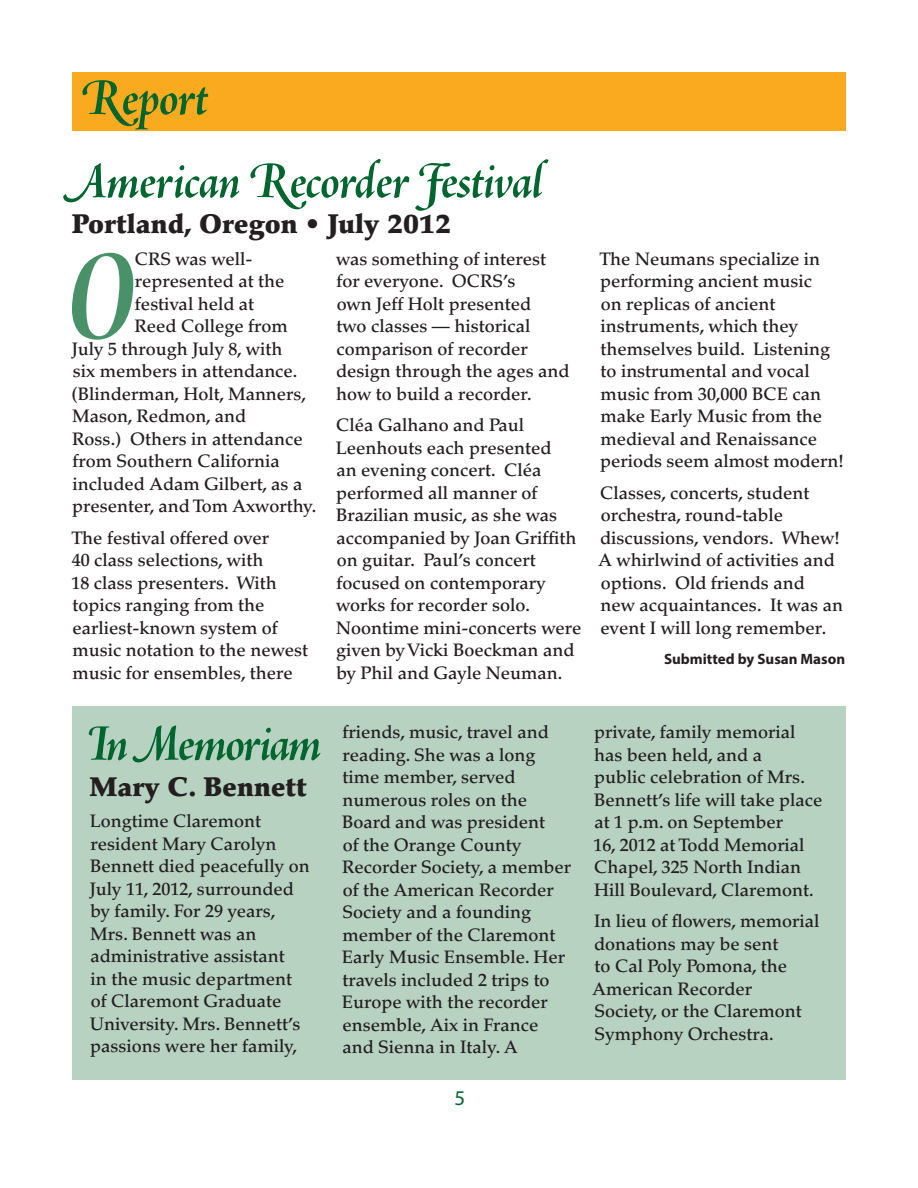
<style>
.page{position:relative;width:918px;height:1188px;background:#fff}
.page>*{position:absolute;margin:0;border:0;box-sizing:border-box;transform-origin:0 0}
.Drop_Cap{font:124.5px "Adobe Jenson MM Sw 600 72";color:#499269}
.Head_1{font:54px "Adobe Jenson MM Sw 600 36";letter-spacing:-.015em;color:#00652e}
.Head_2{font:900 27px "Palatino";color:#231f20}
.Text{font:900 27px "Palatino";color:#231f20}
.Head_1-2{font:21px "Myriad Pro";color:#00652e}
.Text-2{font:500 18px/22.5px "Palatino";color:#231f20}
.Drop_Cap-2{font:500 18px "Palatino";color:#231f20}
.Officers{font:700 15px "Myriad Pro";color:#231f20}
</style>
<div class="page">
<div style="left:72px;top:72px;width:774px;height:58px;background:#faaa1f"></div>
<div style="left:72px;top:706px;width:774px;height:374px;background:#b8d2c1"></div>
<p class="Head_1" style="left:80px;top:69px;width:129px">Report</p>
<p class="Head_1" style="left:64px;top:152px;width:480px">American Recorder Festival</p>
<p class="Head_2" style="left:72px;top:208px;width:381px">Portland, Oregon • July 2012</p>
<p class="Drop_Cap" style="left:67px;top:229px;width:69px">O</p>
<p class="Drop_Cap-2" style="left:135px;top:248px;width:119px">CRS was well-</p>
<p class="Text-2" style="left:336px;top:248px;width:235px">was something of interest for everyone. OCRS’s<br>own Jeff Holt presented<br>two classes — historical comparison of recorder design through the ages and how to build a recorder.</p>
<p class="Text-2" style="left:336px;top:414px;width:247px">Cléa Galhano and Paul<br>Leenhouts each presented<br>an evening concert. Cléa performed all manner of<br>Brazilian music, as she was accompanied by Joan Griffith on guitar. Paul’s concert focused on contemporary works for recorder solo.<br>Noontime mini-concerts were given by Vicki Boeckman and by Phil and Gayle Neuman.</p>
<p class="Drop_Cap-2" style="left:135px;top:270px;width:151px">represented at the</p>
<p class="Drop_Cap-2" style="left:135px;top:293px;width:121px">festival held at</p>
<p class="Drop_Cap-2" style="left:135px;top:315px;width:155px">Reed College from</p>
<p class="Drop_Cap-2" style="left:72px;top:338px;width:212px">July 5 through July 8, with</p>
<p class="Drop_Cap-2" style="left:73px;top:360px;width:226px">six members in attendance.</p>
<p class="Drop_Cap-2" style="left:72px;top:383px;width:236px">(Blinderman, Holt, Manners,</p>
<p class="Drop_Cap-2" style="left:72px;top:405px;width:175px">Mason, Redmon, and</p>
<p class="Drop_Cap-2" style="left:72px;top:428px;width:232px">Ross.) Others in attendance</p>
<p class="Drop_Cap-2" style="left:72px;top:450px;width:209px">from Southern California</p>
<p class="Drop_Cap-2" style="left:73px;top:473px;width:231px">included Adam Gilbert, as a</p>
<p class="Drop_Cap-2" style="left:72px;top:495px;width:246px">presenter, and Tom Axworthy.</p>
<p class="Text-2" style="left:71px;top:527px;width:238px">The festival offered over<br>40 class selections, with<br>18 class presenters. With topics ranging from the earliest-known system of music notation to the newest music for ensembles, there</p>
<p class="Text-2" style="left:599px;top:248px;width:246px">The Neumans specialize in performing ancient music<br>on replicas of ancient instruments, which they themselves build. Listening to instrumental and vocal music from 30,000 BCE can make Early Music from the medieval and Renaissance periods seem almost modern!</p>
<p class="Text-2" style="left:598px;top:482px;width:246px">Classes, concerts, student orchestra, round-table discussions, vendors. Whew!<br>A whirlwind of activities and options. Old friends and<br>new acquaintances. It was an event I will long remember.</p>
<p class="Officers" style="left:664px;top:649px;width:183px">Submitted by Susan Mason</p>
<p class="Head_1" style="left:85px;top:715px;width:237px">In Memoriam</p>
<p class="Text" style="left:90px;top:770px;width:218px">Mary C. Bennett</p>
<p class="Text-2" style="left:90px;top:810px;width:221px">Longtime Claremont resident Mary Carolyn<br>Bennett died peacefully on<br>July 11, 2012, surrounded by family. For 29 years,<br>Mrs. Bennett was an administrative assistant<br>in the music department of Claremont Graduate<br>University. Mrs. Bennett’s passions were her family,</p>
<p class="Text-2" style="left:342px;top:721px;width:231px">friends, music, travel and reading. She was a long time member, served numerous roles on the<br>Board and was president<br>of the Orange County<br>Recorder Society, a member of the American Recorder<br>Society and a founding member of the Claremont<br>Early Music Ensemble. Her travels included 2 trips to<br>Europe with the recorder ensemble, Aix in France and Sienna in Italy. A</p>
<p class="Text-2" style="left:593px;top:721px;width:231px">private, family memorial has been held, and a<br>public celebration of Mrs.<br>Bennett’s life will take place at 1 p.m. on September<br>16, 2012 at Todd Memorial<br>Chapel, 325 North Indian<br>Hill Boulevard, Claremont.</p>
<p class="Text-2" style="left:592px;top:910px;width:228px">In lieu of flowers, memorial donations may be sent<br>to Cal Poly Pomona, the<br>American Recorder<br>Society, or the Claremont<br>Symphony Orchestra.</p>
<p class="Head_1-2" style="left:455px;top:1085px;width:12px">5</p>
</div>
